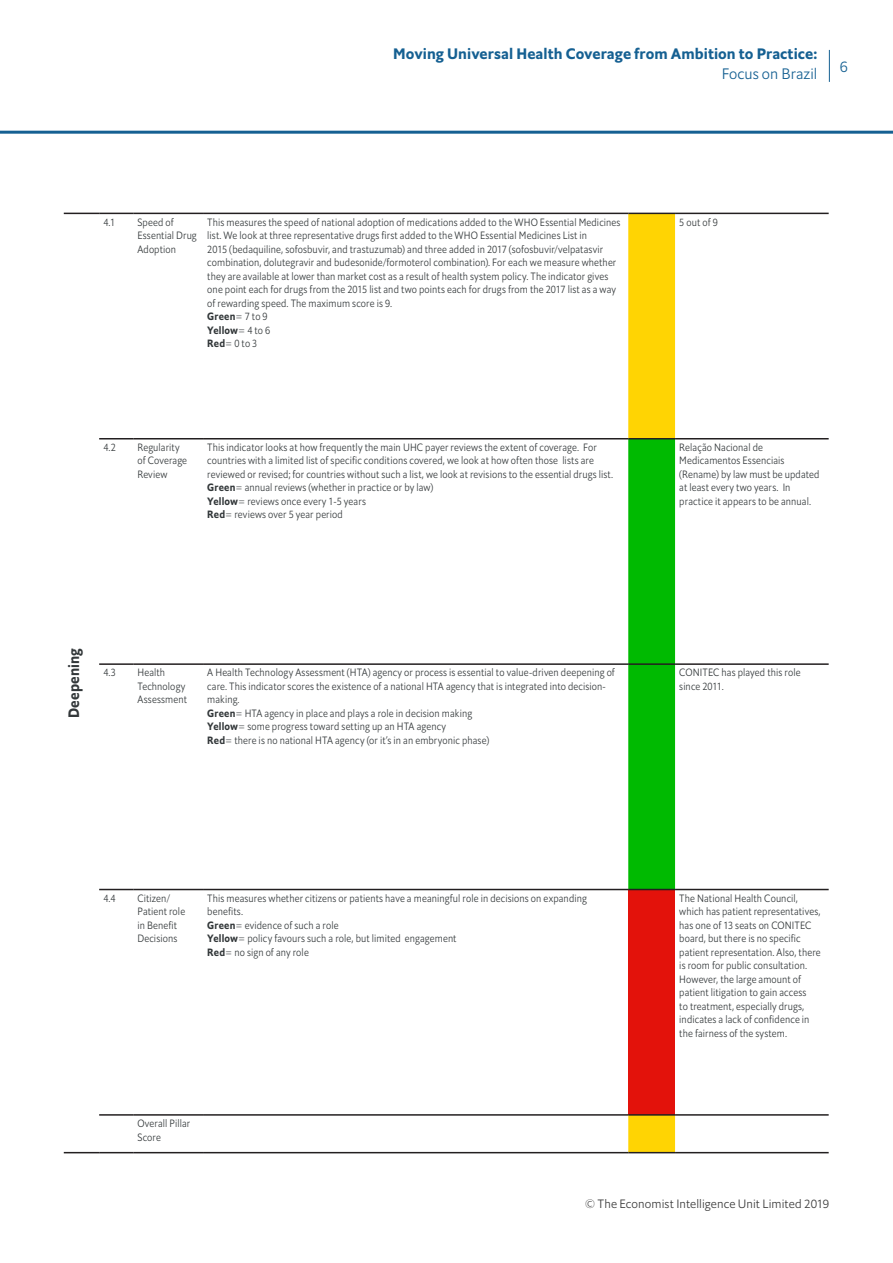
<style>
.page{position:relative;width:893px;height:1263px;background:#fff}
.page>*{position:absolute;margin:0;border:0;box-sizing:border-box;transform-origin:0 0}
.t1{font:15px "Econ Sans Bol";letter-spacing:.005em;color:#156092}
.t2{font:15px "Econ Sans Lig";color:#156092}
.t3{font:700 15px "Econ Sans Cnd";letter-spacing:.01em;color:#323739}
.t4{font:12px "Econ Sans Lig";letter-spacing:.005em;color:#3c3c3c}
.t5{font:300 10.5px/13.5px "Econ Sans Cnd";letter-spacing:.015em;color:#323739}
.t6{font:700 10.5px "Econ Sans Cnd";letter-spacing:.02em;color:#323739}
.s1{font-weight:300}
.s2{font-weight:700}
</style>
<div class="page">
<hr style="left:0;top:131px;width:893px;height:3px;background:#156092">
<hr style="left:829px;top:50px;width:1px;height:32px;background:#156092">
<svg style="left:628px;top:214px;width:47px;height:938px;background:#5ec303"></svg>
<div style="left:628px;top:889px;width:47px;height:226px;background:#e3120b"></div>
<hr style="left:64px;top:213px;width:35px;height:1px;background:#231f20">
<hr style="left:99px;top:213px;width:34px;height:1px;background:#231f20">
<hr style="left:133px;top:213px;width:70px;height:1px;background:#231f20">
<hr style="left:203px;top:213px;width:425px;height:1px;background:#231f20">
<hr style="left:628px;top:213px;width:47px;height:1px;background:#231f20">
<hr style="left:675px;top:213px;width:154px;height:1px;background:#231f20">
<hr style="left:99px;top:438px;width:34px;height:1px;background:#231f20">
<hr style="left:133px;top:438px;width:70px;height:1px;background:#231f20">
<hr style="left:203px;top:438px;width:425px;height:1px;background:#231f20">
<hr style="left:628px;top:438px;width:47px;height:1px;background:#231f20">
<hr style="left:675px;top:438px;width:154px;height:1px;background:#231f20">
<hr style="left:99px;top:663px;width:34px;height:2px;background:#231f20">
<hr style="left:133px;top:663px;width:70px;height:2px;background:#231f20">
<hr style="left:203px;top:663px;width:425px;height:2px;background:#231f20">
<hr style="left:628px;top:663px;width:47px;height:2px;background:#231f20">
<hr style="left:675px;top:663px;width:154px;height:2px;background:#231f20">
<hr style="left:99px;top:889px;width:34px;height:1px;background:#231f20">
<hr style="left:133px;top:889px;width:70px;height:1px;background:#231f20">
<hr style="left:203px;top:889px;width:425px;height:1px;background:#231f20">
<hr style="left:628px;top:889px;width:47px;height:1px;background:#231f20">
<hr style="left:675px;top:889px;width:154px;height:1px;background:#231f20">
<hr style="left:99px;top:1114px;width:34px;height:2px;background:#231f20">
<hr style="left:133px;top:1114px;width:70px;height:2px;background:#231f20">
<hr style="left:203px;top:1114px;width:425px;height:2px;background:#231f20">
<hr style="left:628px;top:1114px;width:47px;height:2px;background:#231f20">
<hr style="left:675px;top:1114px;width:154px;height:2px;background:#231f20">
<hr style="left:64px;top:1152px;width:35px;height:1px;background:#231f20">
<hr style="left:99px;top:1152px;width:34px;height:1px;background:#231f20">
<hr style="left:133px;top:1152px;width:70px;height:1px;background:#231f20">
<hr style="left:203px;top:1152px;width:425px;height:1px;background:#231f20">
<hr style="left:628px;top:1152px;width:47px;height:1px;background:#231f20">
<hr style="left:675px;top:1152px;width:154px;height:1px;background:#231f20">
<h1 class="t1" style="left:393px;top:44px;width:425px">Moving Universal Health Coverage from Ambition to Practice:</h1>
<h1 class="t2" style="left:722px;top:64px;width:97px">Focus on Brazil</h1>
<h1 class="t2" style="left:840px;top:57px;width:9px">6</h1>
<p class="t5" style="left:103px;top:215px;width:13px">4.1</p>
<p class="t5" style="left:137px;top:215px;width:61px">Speed of<br>Essential Drug<br>Adoption</p>
<p class="t5" style="left:207px;top:215px;width:415px">This measures the speed of national adoption of medications added to the WHO Essential Medicines list. We look at three representative drugs first added to the WHO Essential Medicines List in<br>2015 (bedaquiline, sofosbuvir, and trastuzumab) and three added in 2017 (sofosbuvir/velpatasvir combination, dolutegravir and budesonide/formoterol combination). For each we measure whether they are available at lower than market cost as a result of health system policy. The indicator gives one point each for drugs from the 2015 list and two points each for drugs from the 2017 list as a way of rewarding speed. The maximum score is 9.</p>
<p class="t6" style="left:207px;top:309px;width:62px">Green<span class="s1">= 7 to 9</span></p>
<p class="t6" style="left:207px;top:323px;width:65px">Yellow<span class="s1">= 4 to 6</span></p>
<p class="t5" style="left:207px;top:336px;width:52px"><span class="s2">Red</span>= 0 to 3</p>
<p class="t5" style="left:103px;top:440px;width:14px">4.2</p>
<p class="t5" style="left:137px;top:440px;width:51px">Regularity of Coverage<br>Review</p>
<p class="t5" style="left:207px;top:440px;width:407px">This indicator looks at how frequently the main UHC payer reviews the extent of coverage. For countries with a limited list of specific conditions covered, we look at how often those lists are reviewed or revised; for countries without such a list, we look at revisions to the essential drugs list.</p>
<p class="t5" style="left:207px;top:481px;width:227px"><span class="s2">Green</span>= annual reviews (whether in practice or by law)</p>
<p class="t5" style="left:207px;top:494px;width:160px"><span class="s2">Yellow</span>= reviews once every 1-5 years</p>
<p class="t5" style="left:207px;top:508px;width:137px"><span class="s2">Red</span>= reviews over 5 year period</p>
<p class="t3" style="left:64px;top:718px;width:71px;rotate:-90deg">Deepening</p>
<p class="t5" style="left:103px;top:666px;width:14px">4.3</p>
<p class="t5" style="left:137px;top:666px;width:51px">Health<br>Technology<br>Assessment</p>
<p class="t5" style="left:207px;top:666px;width:409px">A Health Technology Assessment (HTA) agency or process is essential to value-driven deepening of care. This indicator scores the existence of a national HTA agency that is integrated into decision&shy;making.</p>
<p class="t5" style="left:207px;top:706px;width:266px"><span class="s2">Green</span>= HTA agency in place and plays a role in decision making</p>
<p class="t5" style="left:207px;top:720px;width:240px"><span class="s2">Yellow</span>= some progress toward setting up an HTA agency</p>
<p class="t5" style="left:207px;top:733px;width:283px"><span class="s2">Red</span>= there is no national HTA agency (or it’s in an embryonic phase)</p>
<p class="t5" style="left:679px;top:215px;width:40px">5 out of 9</p>
<p class="t5" style="left:679px;top:440px;width:142px">Relação Nacional de<br>Medicamentos Essenciais (Rename) by law must be updated at least every two years. In practice it appears to be annual.</p>
<p class="t5" style="left:679px;top:666px;width:123px">CONITEC has played this role since 2011.</p>
<p class="t5" style="left:103px;top:891px;width:14px">4.4</p>
<p class="t5" style="left:137px;top:891px;width:49px">Citizen/<br>Patient role in Benefit<br>Decisions</p>
<p class="t5" style="left:207px;top:891px;width:381px">This measures whether citizens or patients have a meaningful role in decisions on expanding benefits.</p>
<p class="t5" style="left:207px;top:918px;width:133px"><span class="s2">Green</span>= evidence of such a role</p>
<p class="t5" style="left:207px;top:932px;width:251px"><span class="s2">Yellow</span>= policy favours such a role, but limited engagement</p>
<p class="t5" style="left:207px;top:945px;width:103px"><span class="s2">Red</span>= no sign of any role</p>
<p class="t5" style="left:137px;top:1116px;width:54px">Overall Pillar<br>Score</p>
<p class="t5" style="left:679px;top:891px;width:143px">The National Health Council, which has patient representatives, has one of 13 seats on CONITEC board, but there is no specific patient representation. Also, there is room for public consultation.<br>However, the large amount of patient litigation to gain access<br>to treatment, especially drugs, indicates a lack of confidence in the fairness of the system.</p>
<p class="t4" style="left:585px;top:1196px;width:246px">© The Economist Intelligence Unit Limited 2019</p>
</div>
